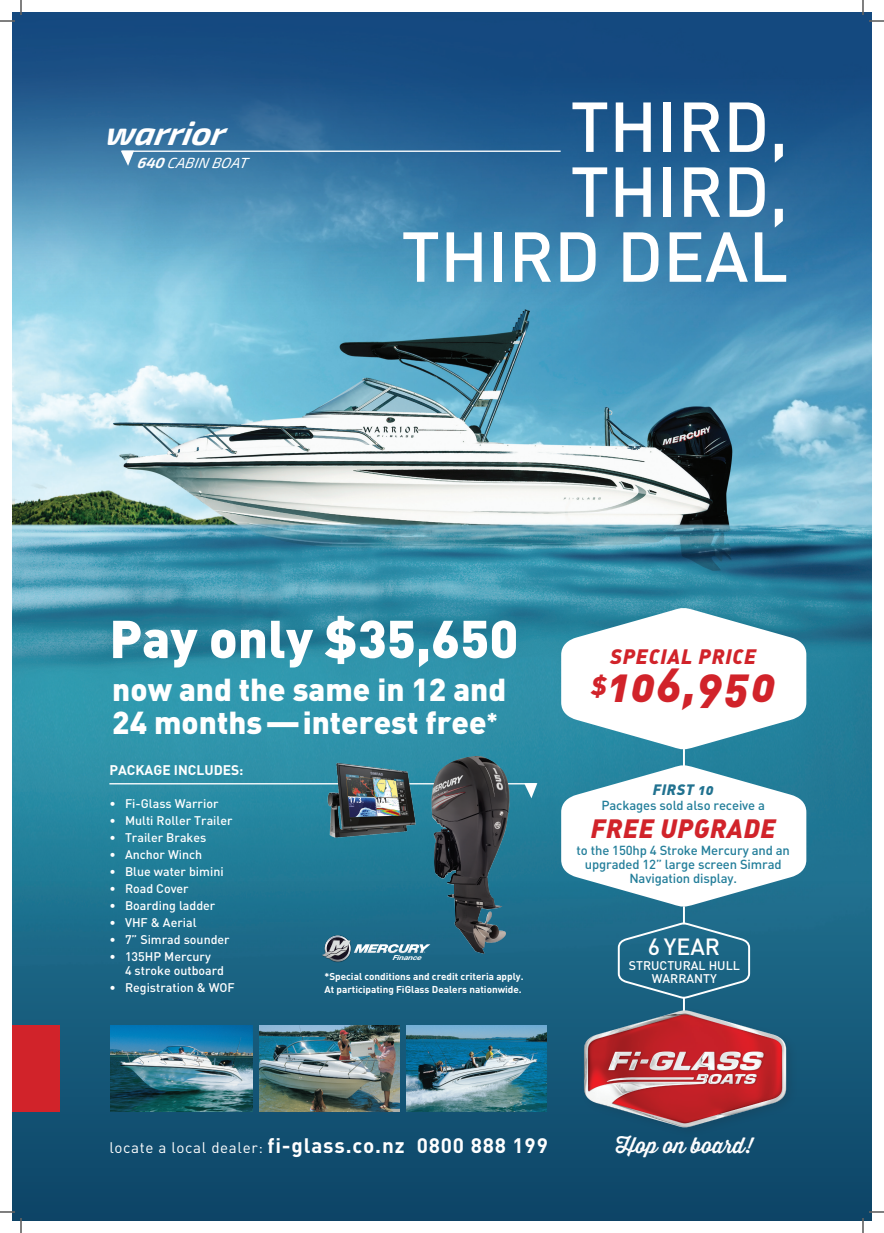
<style>
.page{position:relative;width:884px;height:1233px;background:#fff}
.page>*{position:absolute;margin:0;border:0;box-sizing:border-box;transform-origin:0 0}
.t1{font:500 69.4px/64.9px "DIN";color:#fff;text-align:right}
.t2{font:900 52.4px "DIN";color:#fff}
.t3{font:46.1px "DIN Black Italic Alt";letter-spacing:.04em;color:#d1232a}
.t4{font:italic 700 33.1px "Exo 2.0";color:#fff}
.t5{font:900 31.4px/32.9px "DIN";color:#fff}
.t6{font:26.2px "DIN Black Italic Alt";letter-spacing:.02em;color:#d1232a}
.t7{font:500 23.2px "DIN";color:#fff}
.t8{font:21.6px "Thirsty Rough Reg";color:#fff}
.t9{font:700 20.7px "DIN";letter-spacing:.04em;color:#fff}
.t10{font:20.6px "DIN Black Italic Alt";letter-spacing:.04em;color:#d1232a}
.t11{font:14.9px "DIN Black Italic Alt";letter-spacing:.04em;color:#217290}
.t12{font:italic 14.6px "Exo 2.0";color:#fff}
.t13{font:700 13.8px "DIN";color:#fff}
.t14{font:500 13px/13.8px "DIN";letter-spacing:-.01em;color:#237e9a;text-align:center}
.t15{font:500 12.4px/12.7px "DIN";color:#fff;text-align:center}
.t16{font:700 9.9px/12.7px "DIN";color:#fff}
.t17{font:italic 700 7px "Helvetica Neue LT Pro";color:#fff;scale:1.13 1}
.s1{font-weight:700}
.s2{font-weight:400;font-size:15.2px}
</style>
<div class="page">
<img style="left:12px;top:344px;width:859px;height:536px">
<div style="left:12px;top:880px;width:859px;height:340px;background:linear-gradient(to bottom,#1f7390,#0d4265)"></div>
<svg style="left:12px;top:12px;width:859px;height:332px;background:#3777a4"></svg>
<div style="left:12px;top:1025px;width:48px;height:86px;background:#d1232a"></div>
<hr style="left:122px;top:150px;width:439px;height:2px;background:#fff">
<svg style="left:121px;top:151px;width:13px;height:15px"></svg>
<hr style="left:683px;top:997px;width:2px;height:21px;background:#fff">
<div style="left:580px;top:1007px;width:218px;height:131px;background:#185f7f"></div>
<img style="left:570px;top:1009px;width:227px;height:128px">
<hr style="left:109px;top:783px;width:427px;height:1px;background:#fff">
<svg style="left:524px;top:783px;width:13px;height:15px"></svg>
<img style="left:321px;top:934px;width:31px;height:28px">
<svg style="left:322px;top:935px;width:108px;height:26px;background:#518398"></svg>
<img style="left:406px;top:1025px;width:141px;height:86px">
<img style="left:259px;top:1025px;width:141px;height:86px">
<img style="left:110px;top:1025px;width:143px;height:86px">
<img style="left:431px;top:756px;width:76px;height:198px">
<svg style="left:559px;top:604px;width:249px;height:396px"></svg>
<img style="left:316px;top:759px;width:106px;height:90px">
<svg style="left:0;top:1211px;width:15px;height:1px"></svg>
<svg style="left:869px;top:1211px;width:15px;height:1px"></svg>
<svg style="left:0;top:0;width:22px;height:22px"></svg>
<svg style="left:20px;top:1218px;width:2px;height:15px"></svg>
<svg style="left:862px;top:0;width:22px;height:22px"></svg>
<svg style="left:862px;top:1218px;width:2px;height:15px"></svg>
<h3 class="t4" style="left:104px;top:113px;width:131px">warrior</h3>
<p class="t12" style="left:137px;top:154px;width:116px"><span class="s1">640</span> CABIN BOAT</p>
<h1 class="t1" style="left:401px;top:92px;width:388px">THIRD,<br>THIRD,<br>THIRD DEAL</h1>
<h2 class="t2" style="left:109px;top:604px;width:411px">Pay only $35,650</h2>
<h3 class="t5" style="left:112px;top:672px;width:395px">now and the same in 12 and<br>24 months —interest free<sup>*</sup></h3>
<p class="t13" style="left:109px;top:761px;width:136px">PACKAGE INCLUDES:</p>
<p class="t15" style="left:109px;top:797px;width:111px">• Fi-Glass Warrior</p>
<p class="t15" style="left:109px;top:814px;width:125px">• Multi Roller Trailer</p>
<p class="t15" style="left:109px;top:831px;width:98px">• Trailer Brakes</p>
<p class="t15" style="left:109px;top:848px;width:94px">• Anchor Winch</p>
<p class="t15" style="left:109px;top:865px;width:116px">• Blue water bimini</p>
<p class="t15" style="left:109px;top:882px;width:81px">• Road Cover</p>
<p class="t15" style="left:109px;top:899px;width:107px">• Boarding ladder</p>
<p class="t15" style="left:109px;top:915px;width:89px">• VHF &amp; Aerial</p>
<p class="t15" style="left:109px;top:932px;width:122px">• 7” Simrad sounder</p>
<p class="t15" style="left:125px;top:949px;width:101px;line-height:13.8px;text-align:left;text-indent:-16px">• 135HP Mercury<br>4 stroke outboard</p>
<p class="t15" style="left:109px;top:980px;width:127px">• Registration &amp; WOF</p>
<p class="t17" style="left:392px;top:953px;width:30px">Finance</p>
<p class="t16" style="left:324px;top:969px;width:201px">*Special conditions and credit criteria apply.<br>At participating FiGlass Dealers nationwide.</p>
<h3 class="t10" style="left:610px;top:642px;width:147px">SPECIAL PRICE</h3>
<h3 class="t3" style="left:591px;top:655px;width:186px"><sup>$</sup>106,950</h3>
<p class="t11" style="left:653px;top:780px;width:62px">FIRST 10</p>
<h3 class="t6" style="left:591px;top:811px;width:186px">FREE UPGRADE</h3>
<p class="t14" style="left:601px;top:797px;width:165px">Packages sold also receive a</p>
<p class="t14" style="left:577px;top:843px;width:215px">to the 150hp 4 Stroke Mercury and an upgraded 12” large screen Simrad<br>Navigation display.</p>
<h3 class="t7" style="left:648px;top:931px;width:74px">6 YEAR</h3>
<p class="t15" style="left:629px;top:958px;width:113px">STRUCTURAL HULL<br>WARRANTY</p>
<h3 class="t9" style="left:109px;top:1132px;width:440px"><span class="s2">locate a local dealer:</span> fi-glass.co.nz 0800 888 199</h3>
<h3 class="t8" style="left:616px;top:1129px;width:138px">Hop on board!</h3>
</div>
